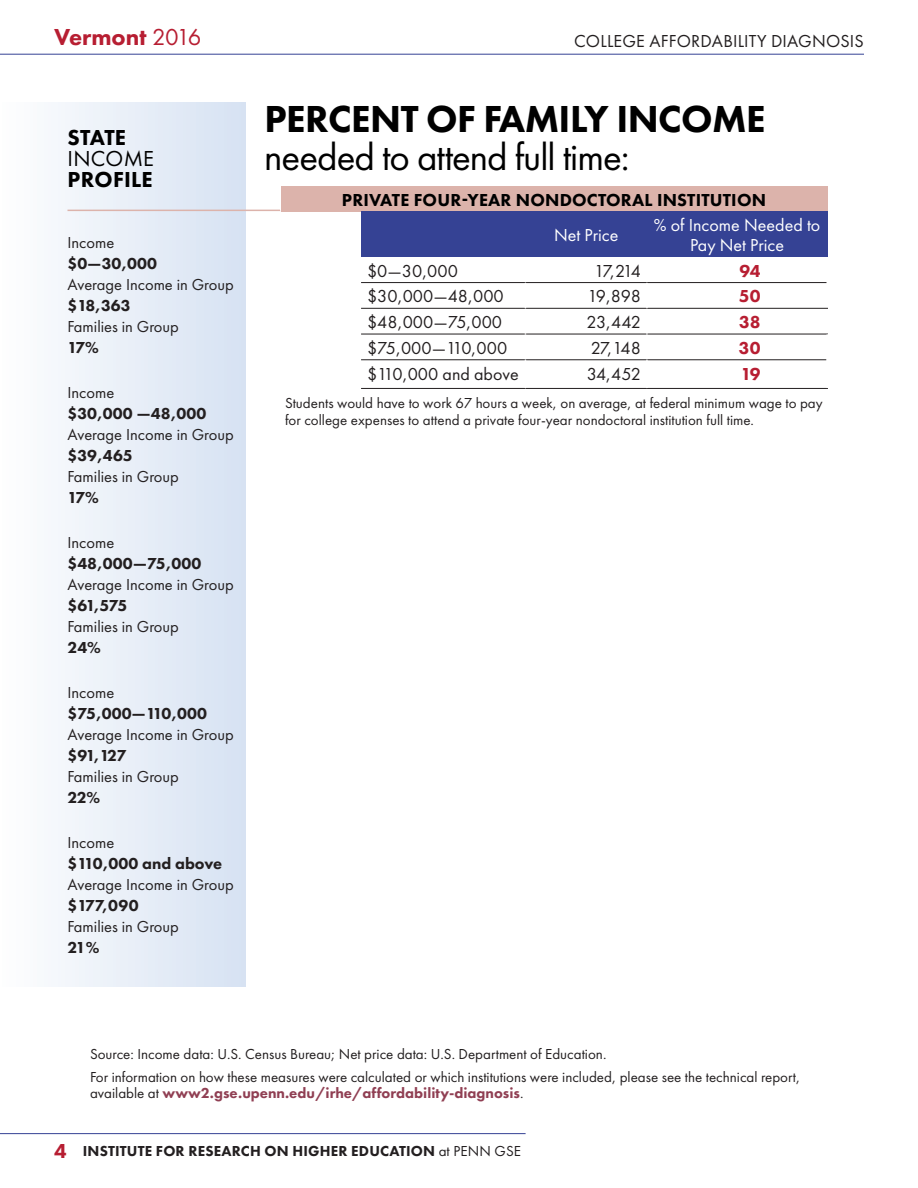
<style>
.page{position:relative;width:918px;height:1188px;background:#fff}
.page>*{position:absolute;margin:0;border:0;box-sizing:border-box;transform-origin:0 0}
.t1{font:39px "Futura PT";letter-spacing:-.025em;color:#000}
.t2{font:800 39px "Futura PT";letter-spacing:-.015em;color:#000}
.t3{font:800 24px "Futura PT";color:#b71e32}
.t4{font:800 22.5px "Futura PT";letter-spacing:.01em;color:#000}
.t5{font:22.5px "Futura PT";letter-spacing:.01em;color:#000}
.t6{font:18px "Futura PT";color:#231f20}
.t7{font:800 18px "Futura PT";letter-spacing:.01em;color:#000}
.t8{font:18px/19.5px "Futura PT";color:#fff;text-align:center}
.t9{font:800 18px "Futura PT";letter-spacing:-.01em;color:#b71e32}
.t10{font:16.5px "Futura PT";color:#231f20}
.t11{font:800 16.5px "Futura PT";color:#231f20}
.t12{font:15px/16.5px "Futura PT";color:#231f20}
.t13{font:800 15px "Futura PT";color:#903f53}
.t14{font:800 15px "Futura PT";letter-spacing:.01em;color:#231f20}
.s1{font-weight:400}
.s2{font-weight:400;color:#231f20}
.s3{font-size:21px;color:#b71e32}
</style>
<div class="page">
<hr style="left:0;top:1133px;width:526px;height:1px;background:#354294">
<hr style="left:0;top:54px;width:864px;height:1px;background:#354294">
<div style="left:0;top:103px;width:246px;height:884px;background:linear-gradient(to right,#fefefe,#d6e2f2)"></div>
<hr style="left:68px;top:210px;width:217px;height:1px;background:#dcb3ab">
<hr style="left:280px;top:187px;width:2px;height:24px;background:#fff">
<hr style="left:361px;top:308px;width:164px;height:1px;background:#231f20">
<hr style="left:525px;top:308px;width:122px;height:1px;background:#231f20">
<hr style="left:647px;top:308px;width:181px;height:1px;background:#231f20">
<hr style="left:361px;top:282px;width:164px;height:1px;background:#231f20">
<hr style="left:525px;top:282px;width:122px;height:1px;background:#231f20">
<hr style="left:647px;top:282px;width:179px;height:1px;background:#231f20">
<hr style="left:361px;top:388px;width:164px;height:1px;background:#231f20">
<hr style="left:525px;top:388px;width:122px;height:1px;background:#231f20">
<hr style="left:647px;top:388px;width:181px;height:1px;background:#231f20">
<hr style="left:361px;top:359px;width:164px;height:1px;background:#231f20">
<hr style="left:525px;top:359px;width:122px;height:1px;background:#231f20">
<hr style="left:647px;top:359px;width:179px;height:1px;background:#231f20">
<hr style="left:361px;top:334px;width:164px;height:1px;background:#231f20">
<hr style="left:525px;top:334px;width:122px;height:1px;background:#231f20">
<hr style="left:647px;top:334px;width:181px;height:1px;background:#231f20">
<hr style="left:826px;top:334px;width:2px;height:26px;background:#fff">
<hr style="left:646px;top:334px;width:2px;height:25px;background:#fff">
<div style="left:281px;top:186px;width:546px;height:26px;background:#dcb3ab"></div>
<div style="left:361px;top:212px;width:164px;height:45px;background:#354294"></div>
<div style="left:525px;top:212px;width:122px;height:45px;background:#354294"></div>
<div style="left:647px;top:212px;width:180px;height:45px;background:#354294"></div>
<h2 class="t3" style="left:54px;top:22px;width:149px">Vermont <span class="s1">2016</span></h2>
<p class="t6" style="left:574px;top:30px;width:291px">COLLEGE AFFORDABILITY DIAGNOSIS</p>
<h1 class="t2" style="left:264px;top:95px;width:503px">PERCENT OF FAMILY INCOME</h1>
<p class="t4" style="left:68px;top:123px;width:60px">STATE</p>
<h1 class="t5" style="left:68px;top:145px;width:88px">INCOME</h1>
<h1 class="t1" style="left:264px;top:134px;width:367px">needed to attend full time:</h1>
<h3 class="t4" style="left:68px;top:165px;width:87px">PROFILE</h3>
<p class="t7" style="left:342px;top:188px;width:426px">PRIVATE FOUR-YEAR NONDOCTORAL INSTITUTION</p>
<p class="t10" style="left:68px;top:232px;width:48px">Income</p>
<p class="t11" style="left:68px;top:253px;width:91px">$0—30,000</p>
<p class="t8" style="left:554px;top:225px;width:66px">Net Price</p>
<p class="t8" style="left:654px;top:215px;width:168px">% of Income Needed to<br>Pay Net Price</p>
<p class="t6" style="left:367px;top:260px;width:92px">$0—30,000</p>
<p class="t6" style="left:594px;top:260px;width:48px">17,214</p>
<p class="t9" style="left:739px;top:259px;width:23px">94</p>
<p class="t10" style="left:68px;top:274px;width:168px">Average Income in Group</p>
<p class="t6" style="left:367px;top:286px;width:138px">$30,000—48,000</p>
<p class="t6" style="left:588px;top:286px;width:55px">19,898</p>
<p class="t9" style="left:739px;top:285px;width:23px">50</p>
<p class="t11" style="left:68px;top:295px;width:65px">$18,363</p>
<p class="t6" style="left:367px;top:311px;width:137px">$48,000—75,000</p>
<p class="t6" style="left:586px;top:311px;width:56px">23,442</p>
<p class="t9" style="left:739px;top:311px;width:23px">38</p>
<p class="t10" style="left:68px;top:316px;width:113px">Families in Group</p>
<p class="t11" style="left:68px;top:337px;width:33px">17%</p>
<p class="t6" style="left:367px;top:337px;width:142px">$75,000—110,000</p>
<p class="t6" style="left:591px;top:337px;width:52px">27,148</p>
<p class="t9" style="left:739px;top:337px;width:23px">30</p>
<p class="t10" style="left:68px;top:382px;width:48px">Income</p>
<p class="t11" style="left:68px;top:403px;width:140px">$30,000 —48,000</p>
<p class="t10" style="left:68px;top:424px;width:168px">Average Income in Group</p>
<p class="t11" style="left:68px;top:445px;width:67px">$39,465</p>
<p class="t10" style="left:68px;top:466px;width:113px">Families in Group</p>
<p class="t11" style="left:68px;top:487px;width:33px">17%</p>
<p class="t10" style="left:68px;top:533px;width:48px">Income</p>
<p class="t11" style="left:68px;top:553px;width:135px">$48,000—75,000</p>
<p class="t10" style="left:68px;top:575px;width:168px">Average Income in Group</p>
<p class="t11" style="left:68px;top:595px;width:62px">$61,575</p>
<p class="t10" style="left:68px;top:617px;width:113px">Families in Group</p>
<p class="t11" style="left:68px;top:637px;width:35px">24%</p>
<p class="t10" style="left:68px;top:683px;width:48px">Income</p>
<p class="t11" style="left:68px;top:703px;width:141px">$75,000—110,000</p>
<p class="t10" style="left:68px;top:725px;width:168px">Average Income in Group</p>
<p class="t11" style="left:68px;top:745px;width:61px">$91,127</p>
<p class="t10" style="left:68px;top:767px;width:113px">Families in Group</p>
<p class="t11" style="left:68px;top:787px;width:34px">22%</p>
<p class="t10" style="left:68px;top:833px;width:48px">Income</p>
<p class="t11" style="left:68px;top:853px;width:156px">$110,000 and above</p>
<p class="t10" style="left:68px;top:875px;width:168px">Average Income in Group</p>
<p class="t11" style="left:68px;top:895px;width:73px">$177,090</p>
<p class="t10" style="left:68px;top:917px;width:113px">Families in Group</p>
<p class="t11" style="left:68px;top:937px;width:33px">21%</p>
<p class="t6" style="left:367px;top:363px;width:153px">$110,000 and above</p>
<p class="t6" style="left:587px;top:363px;width:56px">34,452</p>
<p class="t9" style="left:741px;top:362px;width:21px">19</p>
<p class="t12" style="left:285px;top:395px;width:539px">Students would have to work 67 hours a week, on average, at federal minimum wage to pay for college expenses to attend a private four-year nondoctoral institution full time.</p>
<p class="t12" style="left:90px;top:1043px;width:712px;line-height:22px">Source: Income data: U.S. Census Bureau; Net price data: U.S. Department of Education.<br>For information on how these measures were calculated or which institutions were included, please see the technical report,</p>
<p class="t13" style="left:90px;top:1084px;width:435px"><span class="s2">available at</span> www2.gse.upenn.edu/irhe/affordability-diagnosis<span class="s2">.</span></p>
<p class="t14" style="left:54px;top:1141px;width:469px"><span class="s3">4</span> INSTITUTE FOR RESEARCH ON HIGHER EDUCATION <span class="s1">at PENN GSE</span></p>
</div>
